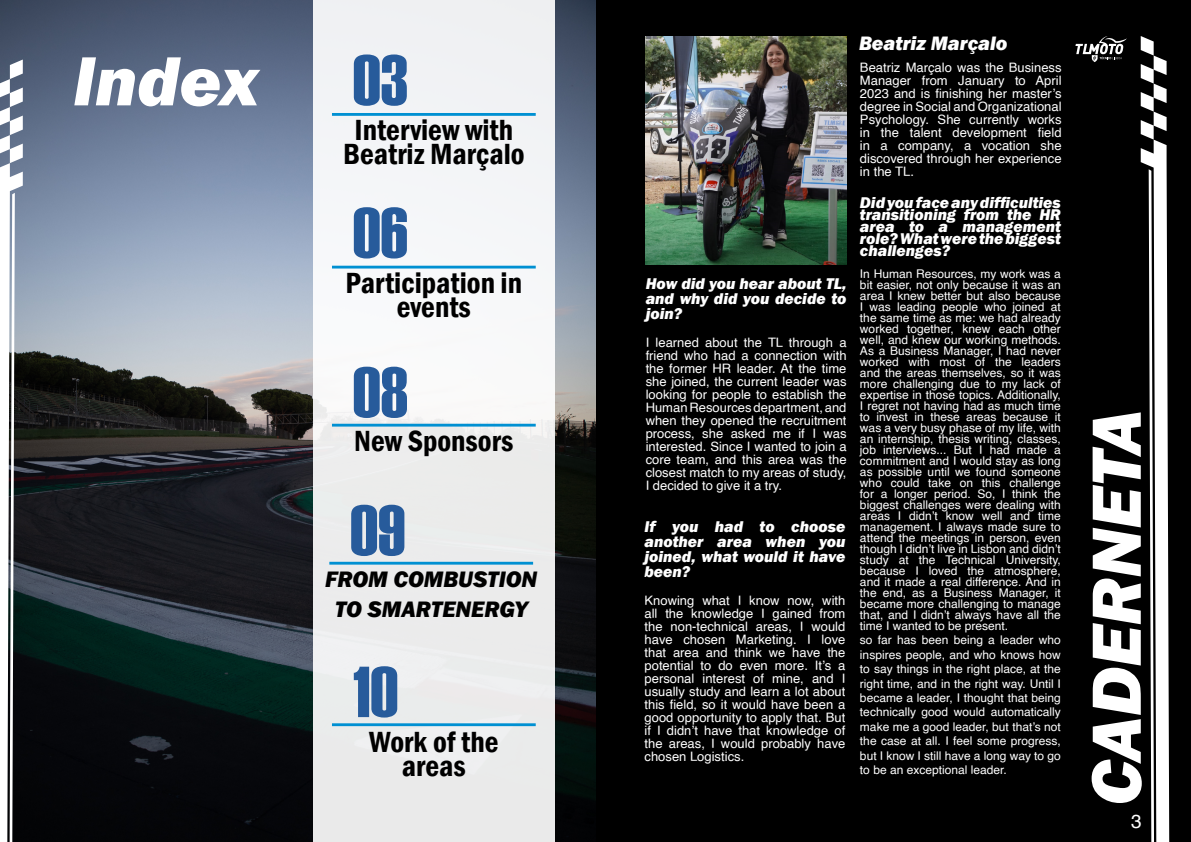
<style>
.page{position:relative;width:1191px;height:842px;background:#fff}
.page>*{position:absolute;margin:0;border:0;box-sizing:border-box;transform-origin:0 0}
.t1{font:italic 800 72px "Franklin Gothic";color:#fff}
.t2{font:72px "Haettenschweiler";color:#275b9b}
.t3{font:600 condensed 30px/24px "Franklin Gothic";color:#000;text-align:center}
.t4{font:italic 800 23px/30px "Franklin Gothic";color:#000;text-align:center}
.t5{font:italic 800 20px "Franklin Gothic";color:#fff}
.t6{font:19px "Helvetica";color:#fff}
.t7{font:italic 800 16px/15px "Franklin Gothic";color:#fff;text-align:justify}
.t8{font:13px/13px "Helvetica";color:#fff;text-align:justify}
.t9{font:12px/11px "Helvetica";color:#fff;text-align:justify}
</style>
<div class="page">
<div style="left:595px;top:0;width:596px;height:842px;background:#000"></div>
<svg style="left:1140px;top:36px;width:29px;height:806px"></svg>
<svg style="left:1075px;top:36px;width:51px;height:26px"></svg>
<img style="left:0;top:0;width:595px;height:842px">
<div style="left:313px;top:0;width:242px;height:842px;background:#eff0f2"></div>
<svg style="left:0;top:34px;width:48px;height:808px"></svg>
<hr style="left:332px;top:113px;width:204px;height:3px;background:#0090d2">
<hr style="left:332px;top:266px;width:204px;height:2px;background:#0090d2">
<hr style="left:332px;top:424px;width:204px;height:3px;background:#0090d2">
<hr style="left:329px;top:562px;width:204px;height:3px;background:#0090d2">
<img style="left:645px;top:36px;width:201px;height:229px">
<hr style="left:332px;top:723px;width:204px;height:3px;background:#0090d2">
<h1 class="t1" style="left:73px;top:34px;width:187px">Index</h1>
<h1 class="t2" style="left:353px;top:31px;width:56px">03</h1>
<h2 class="t3" style="left:343px;top:118px;width:183px">Interview with<br>Beatriz Marçalo</h2>
<h1 class="t2" style="left:353px;top:184px;width:56px">06</h1>
<h2 class="t3" style="left:346px;top:271px;width:178px">Participation in events</h2>
<h1 class="t2" style="left:353px;top:343px;width:57px">08</h1>
<h2 class="t3" style="left:354px;top:429px;width:161px">New Sponsors</h2>
<h1 class="t2" style="left:350px;top:481px;width:57px">09</h1>
<h3 class="t4" style="left:325px;top:564px;width:214px">FROM COMBUSTION<br>TO SMARTENERGY</h3>
<h1 class="t2" style="left:353px;top:643px;width:47px">10</h1>
<h2 class="t3" style="left:369px;top:730px;width:131px">Work of the areas</h2>
<h3 class="t7" style="left:645px;top:276px;width:202px">How did you hear about TL, and why did you decide to join?</h3>
<p class="t8" style="left:645px;top:336px;width:202px">I learned about the TL through a friend who had a connection with the former HR leader. At the time she joined, the current leader was looking for people to establish the Human Resources department, and when they opened the recruitment process, she asked me if I was interested. Since I wanted to join a core team, and this area was the closest match to my areas of study, I decided to give it a try.</p>
<h3 class="t7" style="left:644px;top:519px;width:202px">If you had to choose another area when you joined, what would it have been?</h3>
<p class="t8" style="left:644px;top:594px;width:202px">Knowing what I know now, with all the knowledge I gained from the non-technical areas, I would have chosen Marketing. I love that area and think we have the potential to do even more. It’s a personal interest of mine, and I usually study and learn a lot about this field, so it would have been a good opportunity to apply that. But if I didn’t have that knowledge of the areas, I would probably have chosen Logistics.</p>
<h3 class="t5" style="left:859px;top:30px;width:150px">Beatriz Marçalo</h3>
<p class="t8" style="left:860px;top:61px;width:203px">Beatriz Marçalo was the Business Manager from January to April 2023 and is finishing her master’s degree in Social and Organizational Psychology. She currently works in the talent development field in a company, a vocation she discovered through her experience in the TL.</p>
<h3 class="t7" style="left:860px;top:196px;width:202px;line-height:12px">Did you face any difficulties transitioning from the HR area to a management role? What were the biggest challenges?</h3>
<p class="t9" style="left:860px;top:268px;width:202px">In Human Resources, my work was a bit easier, not only because it was an area I knew better but also because I was leading people who joined at the same time as me: we had already worked together, knew each other well, and knew our working methods.<br>As a Business Manager, I had never worked with most of the leaders and the areas themselves, so it was more challenging due to my lack of expertise in those topics. Additionally, I regret not having had as much time to invest in these areas because it was a very busy phase of my life, with an internship, thesis writing, classes, job interviews... But I had made a commitment and I would stay as long as possible until we found someone who could take on this challenge for a longer period. So, I think the biggest challenges were dealing with areas I didn’t know well and time management. I always made sure to attend the meetings in person, even though I didn’t live in Lisbon and didn’t study at the Technical University, because I loved the atmosphere, and it made a real difference. And in the end, as a Business Manager, it became more challenging to manage that, and I didn’t always have all the time I wanted to be present.</p>
<p class="t9" style="left:860px;top:633px;width:202px;line-height:14.4px">so far has been being a leader who inspires people, and who knows how to say things in the right place, at the right time, and in the right way. Until I became a leader, I thought that being technically good would automatically make me a good leader, but that’s not the case at all. I feel some progress, but I know I still have a long way to go to be an exceptional leader.</p>
<h1 class="t1" style="left:1069px;top:806px;width:400px;rotate:-90deg">CADERNETA</h1>
<h3 class="t6" style="left:1131px;top:807px;width:12px">3</h3>
</div>
